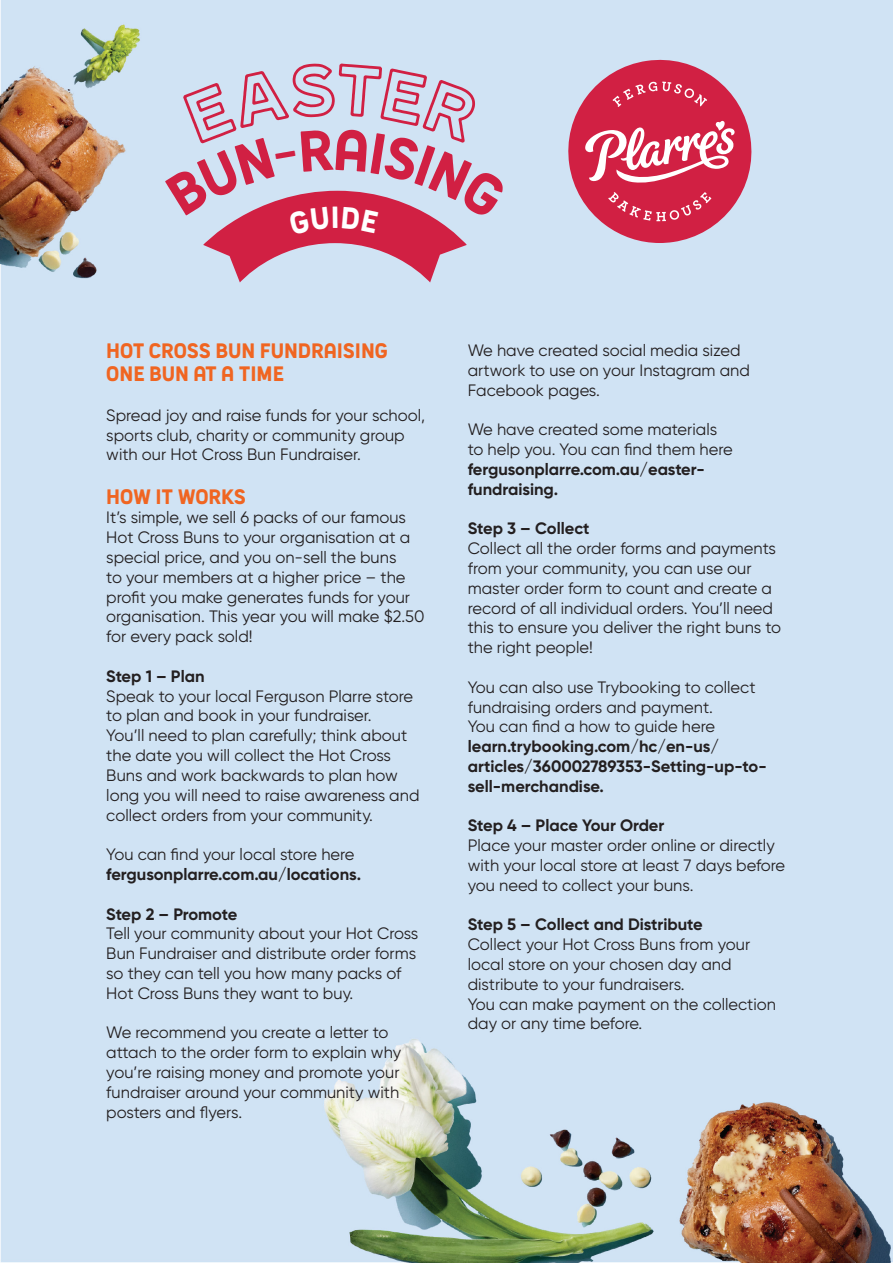
<style>
.page{position:relative;width:893px;height:1263px;background:#fff}
.page>*{position:absolute;margin:0;border:0;box-sizing:border-box;transform-origin:0 0}
.t1{font:19.5px/23.4px "Hanley Pro Sans Two";color:#f06521}
.t2{font:19.5px "Hanley Pro Sans Two";letter-spacing:-.02em;color:#f06521}
.t3{font:16.5px/19.8px "Gilroy";color:#231f20}
.t4{font:700 16.5px/19.8px "Gilroy";color:#231f20}
.s1{font-weight:400}
.s2{font-weight:700}
</style>
<div class="page">
<img style="left:0;top:0;width:893px;height:1263px">
<svg style="left:566px;top:57px;width:188px;height:186px;background:#d56681"></svg>
<svg style="left:165px;top:63px;width:343px;height:219px;background:#d0c2d6"></svg>
<p class="t1" style="left:106px;top:337px;width:283px">HOT CROSS BUN FUNDRAISING<br>ONE BUN AT A TIME</p>
<p class="t3" style="left:106px;top:405px;width:320px">Spread joy and raise funds for your school, sports club, charity or community group with our Hot Cross Bun Fundraiser.</p>
<p class="t2" style="left:106px;top:480px;width:141px">HOW IT WORKS</p>
<p class="t3" style="left:106px;top:508px;width:320px">It’s simple, we sell 6 packs of our famous Hot Cross Buns to your organisation at a special price, and you on-sell the buns<br>to your members at a higher price – the profit you make generates funds for your organisation. This year you will make $2.50 for every pack sold!</p>
<p class="t4" style="left:106px;top:666px;width:100px">Step 1 – Plan</p>
<p class="t3" style="left:106px;top:686px;width:315px">Speak to your local Ferguson Plarre store to plan and book in your fundraiser.<br>You’ll need to plan carefully; think about the date you will collect the Hot Cross Buns and work backwards to plan how long you will need to raise awareness and collect orders from your community.</p>
<p class="t4" style="left:106px;top:844px;width:256px"><span class="s1">You can find your local store here </span>fergusonplarre.com.au/locations.</p>
<p class="t4" style="left:106px;top:904px;width:133px">Step 2 – Promote</p>
<p class="t3" style="left:106px;top:923px;width:314px">Tell your community about your Hot Cross Bun Fundraiser and distribute order forms so they can tell you how many packs of Hot Cross Buns they want to buy.</p>
<p class="t3" style="left:106px;top:1022px;width:296px">We recommend you create a letter to attach to the order form to explain why you’re raising money and promote your fundraiser around your community with posters and flyers.</p>
<p class="t3" style="left:468px;top:340px;width:284px">We have created social media sized artwork to use on your Instagram and<br>Facebook pages.</p>
<p class="t3" style="left:468px;top:419px;width:266px">We have created some materials to help you. You can find them here <span class="s2">fergusonplarre.com.au/easter&shy;fundraising.</span></p>
<p class="t4" style="left:468px;top:519px;width:123px">Step 3 – Collect</p>
<p class="t3" style="left:468px;top:538px;width:315px">Collect all the order forms and payments from your community, you can use our master order form to count and create a record of all individual orders. You’ll need this to ensure you deliver the right buns to the right people!</p>
<p class="t3" style="left:468px;top:677px;width:300px">You can also use Trybooking to collect fundraising orders and payment.<br>You can find a how to guide here <span class="s2">learn.trybooking.com/hc/en-us/ articles/360002789353-Setting-up-to&shy;sell-merchandise.</span></p>
<p class="t4" style="left:468px;top:816px;width:198px">Step 4 – Place Your Order</p>
<p class="t3" style="left:468px;top:835px;width:319px">Place your master order online or directly with your local store at least 7 days before you need to collect your buns.</p>
<p class="t4" style="left:468px;top:915px;width:237px">Step 5 – Collect and Distribute</p>
<p class="t3" style="left:468px;top:934px;width:310px">Collect your Hot Cross Buns from your local store on your chosen day and distribute to your fundraisers.<br>You can make payment on the collection day or any time before.</p>
</div>
